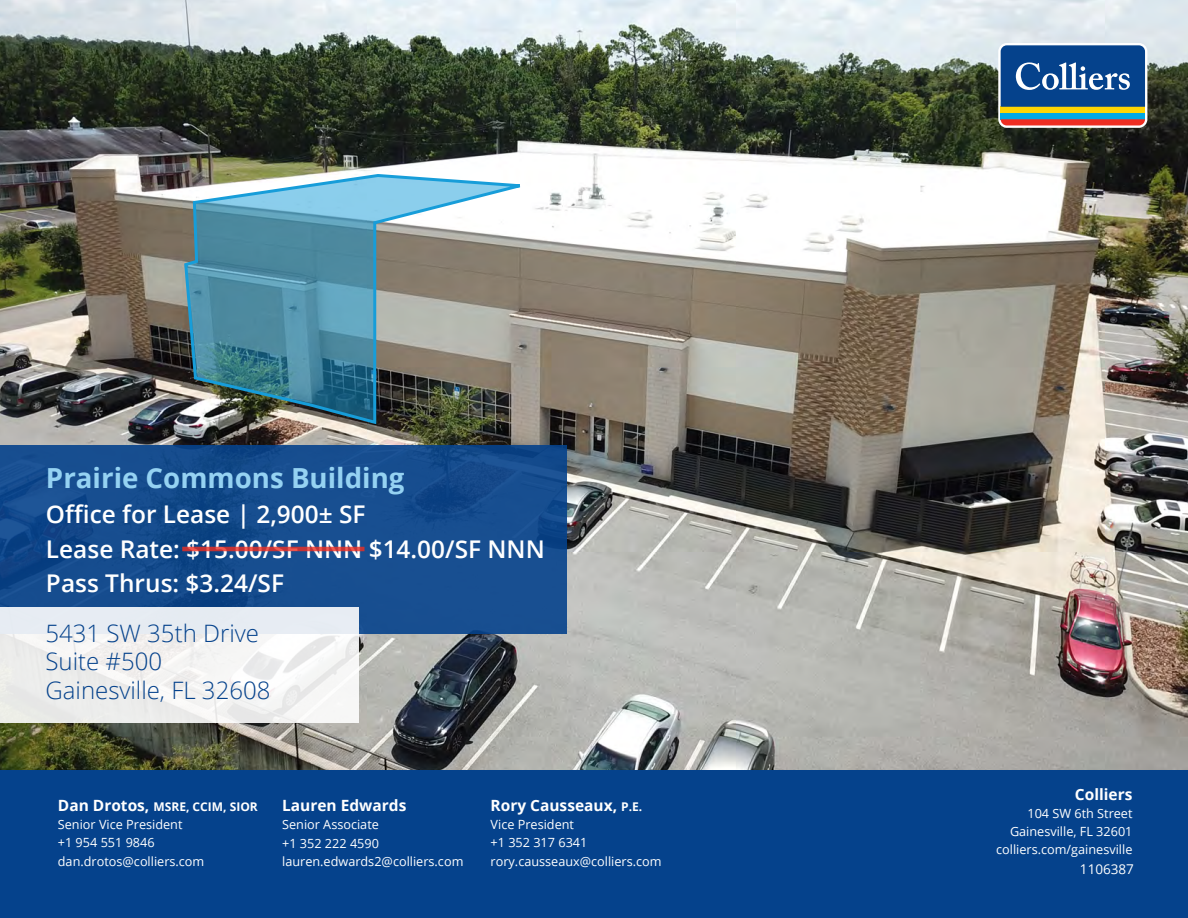
<style>
.page{position:relative;width:1188px;height:918px;background:#fff}
.page>*{position:absolute;margin:0;border:0;box-sizing:border-box;transform-origin:0 0}
.t1{font:700 27.75px "Open Sans";color:#95d2f2}
.t2{font:600 24.45px/35px "Open Sans";color:#fff}
.t3{font:300 24px/28.8px "Open Sans";color:#05428c}
.t4{font:700 15.45px "Open Sans";color:#fff}
.t5{font:13.5px "Open Sans";color:#fff}
.t6{font:12.6px/18.3px "Open Sans";color:#fff}
.t7{font:700 12px "Open Sans";color:#fff}
.s1{font-size:15.45px}
.s2{font-size:12px}
</style>
<div class="page">
<div style="left:0;top:766px;width:1188px;height:152px;background:#05428c"></div>
<img style="left:0;top:0;width:1188px;height:770px">
<img style="left:183px;top:172px;width:355px;height:254px">
<div style="left:0;top:446px;width:567px;height:188px;background:linear-gradient(to right,#13498b,#174e8f)"></div>
<div style="left:0;top:608px;width:359px;height:115px;background:linear-gradient(to right,#ebecec,#f3f4f6)"></div>
<svg style="left:998px;top:43px;width:149px;height:85px"></svg>
<div style="left:1001px;top:113px;width:144px;height:6px;background:#00a8e4"></div>
<div style="left:1001px;top:107px;width:144px;height:6px;background:#fed503"></div>
<svg style="left:1001px;top:119px;width:144px;height:6px"></svg>
<svg style="left:1001px;top:45px;width:144px;height:62px;background:#225798"></svg>
<hr style="left:182px;top:547px;width:182px;height:4px;background:#c33438">
<h1 class="t1" style="left:46px;top:458px;width:360px">Prairie Commons Building</h1>
<h2 class="t2" style="left:46px;top:496px;width:500px">Office for Lease | 2,900± SF<br>Lease Rate: $15.00/SF NNN $14.00/SF NNN<br>Pass Thrus: $3.24/SF</h2>
<h3 class="t3" style="left:46px;top:618px;width:227px">5431 SW 35th Drive<br>Suite #500<br>Gainesville, FL 32608</h3>
<p class="t7" style="left:58px;top:798px;width:202px"><span class="s1">Dan Drotos,</span> MSRE, CCIM, SIOR</p>
<p class="t6" style="left:58px;top:815px;width:148px">Senior Vice President<br>+1 954 551 9846 dan.drotos@colliers.com</p>
<p class="t4" style="left:282px;top:795px;width:126px">Lauren Edwards</p>
<p class="t6" style="left:282px;top:815px;width:183px">Senior Associate<br>+1 352 222 4590 lauren.edwards2@colliers.com</p>
<p class="t4" style="left:491px;top:794px;width:153px">Rory Causseaux, <span class="s2">P.E.</span></p>
<p class="t6" style="left:491px;top:815px;width:173px">Vice President<br>+1 352 317 6341 rory.causseaux@colliers.com</p>
<p class="t4" style="left:1075px;top:783px;width:59px">Colliers</p>
<p class="t6" style="left:996px;top:804px;width:138px;text-align:right">104 SW 6th Street<br>Gainesville, FL 32601 colliers.com/gainesville</p>
<p class="t5" style="left:1080px;top:860px;width:56px">1106387</p>
</div>
